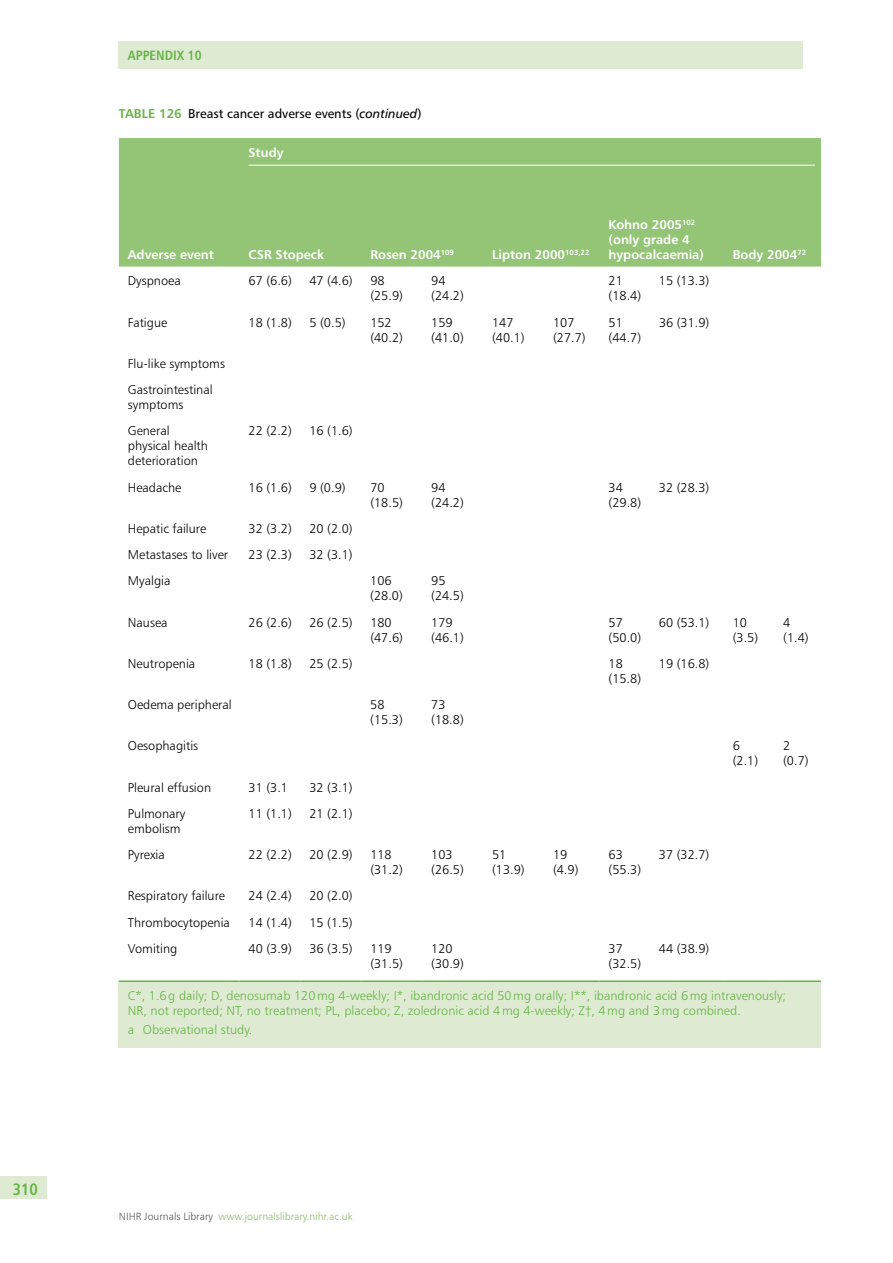
<style>
.page{position:relative;width:893px;height:1263px;background:#fff}
.page>*{position:absolute;margin:0;border:0;box-sizing:border-box;transform-origin:0 0}
.t1{font:16.5px "Humanist 777 BT Bold Condensed B";color:#66b445}
.t2{font:13.5px "Humanist 777 BT Bold Condensed B";color:#66b445}
.t3{font:12.75px/15px "Humanist 777 BT Light B";color:#000}
.t4{font:12.75px/15px "Humanist 777 BT Light B";color:#66b445}
.t5{font:12.75px/15px "Humanist 777 BT Bold B";color:#fff}
.t6{font:12.75px "Humanist 777 BT Roman B";color:#000}
.t7{font:10.5px "Humanist 777 BT Light B";color:#86be64}
.s1{font-family:"Humanist 777 BT Bold B";color:#66b445}
.s2{font-family:"Humanist 777 BT Italic B"}
.s3{color:#58595b}
</style>
<div class="page">
<div style="left:119px;top:41px;width:684px;height:27px;background:#deebd2"></div>
<div style="left:0;top:1177px;width:47px;height:22px;background:#deebd2"></div>
<div style="left:119px;top:138px;width:702px;height:129px;background:#94c577"></div>
<div style="left:119px;top:981px;width:702px;height:67px;background:#deebd2"></div>
<hr style="left:119px;top:980px;width:121px;height:2px;background:#66b445">
<hr style="left:240px;top:980px;width:60px;height:2px;background:#66b445">
<hr style="left:300px;top:980px;width:61px;height:2px;background:#66b445">
<hr style="left:361px;top:980px;width:61px;height:2px;background:#66b445">
<hr style="left:422px;top:980px;width:61px;height:2px;background:#66b445">
<hr style="left:483px;top:980px;width:61px;height:2px;background:#66b445">
<hr style="left:544px;top:980px;width:56px;height:2px;background:#66b445">
<hr style="left:600px;top:980px;width:50px;height:2px;background:#66b445">
<hr style="left:650px;top:980px;width:74px;height:2px;background:#66b445">
<hr style="left:724px;top:980px;width:50px;height:2px;background:#66b445">
<hr style="left:774px;top:980px;width:47px;height:2px;background:#66b445">
<hr style="left:249px;top:165px;width:566px;height:1px;background:#fff">
<p class="t1" style="left:13px;top:1178px;width:27px">310</p>
<p class="t2" style="left:128px;top:47px;width:75px">APPENDIX 10</p>
<p class="t6" style="left:119px;top:106px;width:304px"><span class="s1">TABLE 126</span> Breast cancer adverse events (<span class="s2">continued</span>)</p>
<p class="t5" style="left:128px;top:247px;width:88px">Adverse event</p>
<p class="t5" style="left:249px;top:145px;width:37px">Study</p>
<p class="t5" style="left:249px;top:247px;width:77px">CSR Stopeck</p>
<p class="t5" style="left:370px;top:247px;width:85px">Rosen 2004<sup>109</sup></p>
<p class="t5" style="left:492px;top:247px;width:99px">Lipton 2000<sup>103,22</sup></p>
<p class="t5" style="left:609px;top:217px;width:97px">Kohno 2005<sup>102 </sup>(only grade 4 hypocalcaemia)</p>
<p class="t3" style="left:128px;top:273px;width:54px">Dyspnoea</p>
<p class="t3" style="left:249px;top:273px;width:45px">67 (6.6)</p>
<p class="t3" style="left:309px;top:273px;width:45px">47 (4.6)</p>
<p class="t3" style="left:370px;top:273px;width:34px">98 (25.9)</p>
<p class="t3" style="left:431px;top:273px;width:34px">94 (24.2)</p>
<p class="t3" style="left:609px;top:273px;width:34px">21 (18.4)</p>
<p class="t3" style="left:659px;top:273px;width:52px">15 (13.3)</p>
<p class="t3" style="left:128px;top:314px;width:41px">Fatigue</p>
<p class="t3" style="left:249px;top:314px;width:45px">18 (1.8)</p>
<p class="t3" style="left:309px;top:314px;width:38px">5 (0.5)</p>
<p class="t3" style="left:370px;top:314px;width:34px">152 (40.2)</p>
<p class="t3" style="left:431px;top:314px;width:34px">159 (41.0)</p>
<p class="t3" style="left:492px;top:314px;width:34px">147 (40.1)</p>
<p class="t3" style="left:553px;top:314px;width:34px">107 (27.7)</p>
<p class="t3" style="left:609px;top:314px;width:34px">51 (44.7)</p>
<p class="t3" style="left:659px;top:314px;width:52px">36 (31.9)</p>
<p class="t3" style="left:128px;top:350px;width:99px;line-height:26.2px">Flu-like symptoms<br>Gastrointestinal</p>
<p class="t3" style="left:128px;top:391px;width:57px;line-height:26.2px">symptoms<br>General</p>
<p class="t3" style="left:128px;top:438px;width:82px">physical health deterioration</p>
<p class="t3" style="left:249px;top:423px;width:45px">22 (2.2)</p>
<p class="t3" style="left:309px;top:423px;width:45px">16 (1.6)</p>
<p class="t5" style="left:733px;top:247px;width:75px">Body 2004<sup>72</sup></p>
<p class="t3" style="left:128px;top:479px;width:55px">Headache</p>
<p class="t3" style="left:249px;top:479px;width:45px">16 (1.6)</p>
<p class="t3" style="left:309px;top:479px;width:38px">9 (0.9)</p>
<p class="t3" style="left:370px;top:479px;width:34px">70 (18.5)</p>
<p class="t3" style="left:431px;top:479px;width:34px">94 (24.2)</p>
<p class="t3" style="left:609px;top:479px;width:34px">34 (29.8)</p>
<p class="t3" style="left:659px;top:479px;width:52px">32 (28.3)</p>
<p class="t3" style="left:128px;top:521px;width:80px">Hepatic failure</p>
<p class="t3" style="left:249px;top:521px;width:45px">32 (3.2)</p>
<p class="t3" style="left:309px;top:521px;width:45px">20 (2.0)</p>
<p class="t3" style="left:128px;top:547px;width:102px">Metastases to liver</p>
<p class="t3" style="left:249px;top:547px;width:45px">23 (2.3)</p>
<p class="t3" style="left:309px;top:547px;width:45px">32 (3.1)</p>
<p class="t3" style="left:128px;top:573px;width:44px">Myalgia</p>
<p class="t3" style="left:370px;top:573px;width:34px">106 (28.0)</p>
<p class="t3" style="left:431px;top:573px;width:34px">95 (24.5)</p>
<p class="t3" style="left:128px;top:614px;width:41px">Nausea</p>
<p class="t3" style="left:249px;top:614px;width:45px">26 (2.6)</p>
<p class="t3" style="left:309px;top:614px;width:45px">26 (2.5)</p>
<p class="t3" style="left:370px;top:614px;width:34px">180 (47.6)</p>
<p class="t3" style="left:431px;top:614px;width:34px">179 (46.1)</p>
<p class="t3" style="left:609px;top:614px;width:34px">57 (50.0)</p>
<p class="t3" style="left:659px;top:614px;width:52px">60 (53.1)</p>
<p class="t3" style="left:733px;top:614px;width:27px">10 (3.5)</p>
<p class="t3" style="left:783px;top:614px;width:27px">4 (1.4)</p>
<p class="t3" style="left:128px;top:656px;width:69px">Neutropenia</p>
<p class="t3" style="left:249px;top:656px;width:45px">18 (1.8)</p>
<p class="t3" style="left:309px;top:656px;width:45px">25 (2.5)</p>
<p class="t3" style="left:609px;top:656px;width:34px">18 (15.8)</p>
<p class="t3" style="left:659px;top:656px;width:52px">19 (16.8)</p>
<p class="t3" style="left:128px;top:697px;width:105px">Oedema peripheral</p>
<p class="t3" style="left:370px;top:697px;width:34px">58 (15.3)</p>
<p class="t3" style="left:431px;top:697px;width:34px">73 (18.8)</p>
<p class="t3" style="left:128px;top:738px;width:72px">Oesophagitis</p>
<p class="t3" style="left:733px;top:738px;width:27px">6 (2.1)</p>
<p class="t3" style="left:783px;top:738px;width:27px">2 (0.7)</p>
<p class="t3" style="left:128px;top:779px;width:85px">Pleural effusion</p>
<p class="t3" style="left:249px;top:779px;width:41px">31 (3.1</p>
<p class="t3" style="left:309px;top:779px;width:45px">32 (3.1)</p>
<p class="t3" style="left:128px;top:806px;width:59px">Pulmonary embolism</p>
<p class="t3" style="left:249px;top:806px;width:45px">11 (1.1)</p>
<p class="t3" style="left:309px;top:806px;width:45px">21 (2.1)</p>
<p class="t3" style="left:128px;top:847px;width:38px">Pyrexia</p>
<p class="t3" style="left:249px;top:847px;width:45px">22 (2.2)</p>
<p class="t3" style="left:309px;top:847px;width:45px">20 (2.9)</p>
<p class="t3" style="left:370px;top:847px;width:34px">118 (31.2)</p>
<p class="t3" style="left:431px;top:847px;width:34px">103 (26.5)</p>
<p class="t3" style="left:492px;top:847px;width:34px">51 (13.9)</p>
<p class="t3" style="left:553px;top:847px;width:27px">19 (4.9)</p>
<p class="t3" style="left:609px;top:847px;width:34px">63 (55.3)</p>
<p class="t3" style="left:659px;top:847px;width:52px">37 (32.7)</p>
<p class="t3" style="left:128px;top:888px;width:99px">Respiratory failure</p>
<p class="t3" style="left:249px;top:888px;width:45px">24 (2.4)</p>
<p class="t3" style="left:309px;top:888px;width:45px">20 (2.0)</p>
<p class="t3" style="left:128px;top:914px;width:104px">Thrombocytopenia</p>
<p class="t3" style="left:249px;top:914px;width:45px">14 (1.4)</p>
<p class="t3" style="left:309px;top:914px;width:45px">15 (1.5)</p>
<p class="t3" style="left:128px;top:941px;width:51px">Vomiting</p>
<p class="t3" style="left:249px;top:941px;width:45px">40 (3.9)</p>
<p class="t3" style="left:309px;top:941px;width:45px">36 (3.5)</p>
<p class="t3" style="left:370px;top:941px;width:34px">119 (31.5)</p>
<p class="t3" style="left:431px;top:941px;width:34px">120 (30.9)</p>
<p class="t3" style="left:609px;top:941px;width:34px">37 (32.5)</p>
<p class="t3" style="left:659px;top:941px;width:52px">44 (38.9)</p>
<p class="t4" style="left:128px;top:988px;width:660px">C*, 1.6g daily; D, denosumab 120mg 4-weekly; I*, ibandronic acid 50mg orally; I**, ibandronic acid 6mg intravenously;<br>NR, not reported; NT, no treatment; PL, placebo; Z, zoledronic acid 4mg 4-weekly; Z†, 4mg and 3mg combined.</p>
<p class="t4" style="left:128px;top:1022px;width:126px">a Observational study.</p>
<p class="t7" style="left:119px;top:1210px;width:235px"><span class="s3">NIHR Journals Library</span> www.journalslibrary.nihr.ac.uk</p>
</div>
